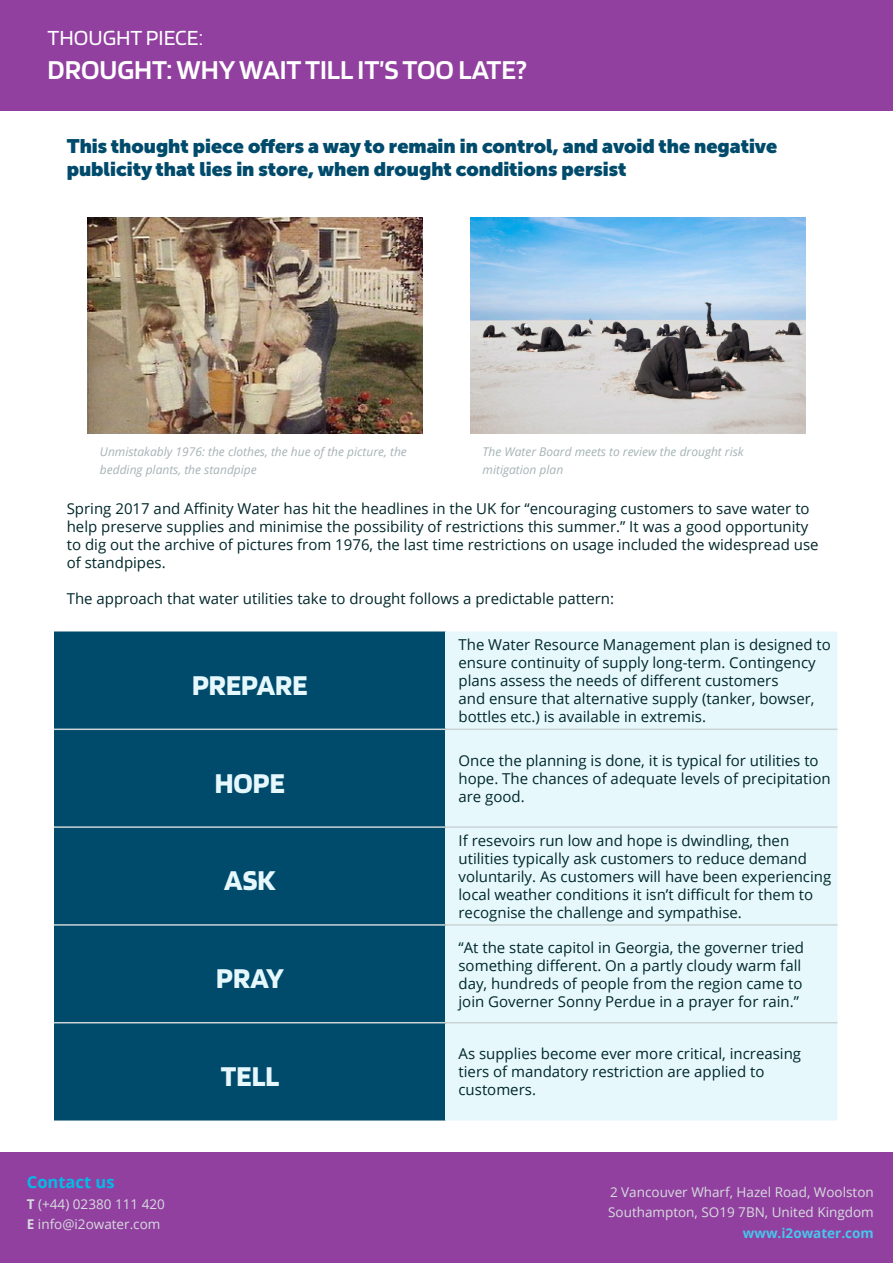
<style>
.page{position:relative;width:893px;height:1263px;background:#fff}
.page>*{position:absolute;margin:0;border:0;box-sizing:border-box;transform-origin:0 0}
.t1{font:700 30px "Blinker";color:#e6f8fc}
.t2{font:600 28.5px "Blinker";color:#fff}
.t3{font:22.5px "Blinker";color:#fff}
.t4{font:900 19.5px/23.4px "Museo Sans Display";color:#004b6c}
.t5{font:700 16.5px "Open Sans";color:#02bce8}
.t6{font:15px/18px "Open Sans";color:#00272b}
.t7{font:13.5px "Open Sans";color:#d6dddd}
.t8{font:700 13.5px "Open Sans";color:#45c7ec}
.t9{font:italic 12px/18px "Open Sans";color:#a6b3b5}
.s1{font-weight:700}
</style>
<div class="page">
<div style="left:0;top:0;width:893px;height:111px;background:#9240a0"></div>
<div style="left:0;top:1152px;width:893px;height:111px;background:#9240a0"></div>
<img style="left:88px;top:217px;width:335px;height:216px">
<img style="left:470px;top:217px;width:335px;height:216px">
<div style="left:54px;top:631px;width:391px;height:489px;background:#004b6c"></div>
<div style="left:446px;top:631px;width:391px;height:489px;background:#e6f8fc"></div>
<hr style="left:445px;top:631px;width:1px;height:97px;background:#e6f8fc">
<hr style="left:445px;top:730px;width:1px;height:96px;background:#e6f8fc">
<hr style="left:445px;top:828px;width:1px;height:96px;background:#e6f8fc">
<hr style="left:445px;top:926px;width:1px;height:96px;background:#e6f8fc">
<hr style="left:445px;top:1023px;width:1px;height:97px;background:#e6f8fc">
<hr style="left:54px;top:728px;width:392px;height:2px;background:#ccd4d5">
<hr style="left:446px;top:728px;width:391px;height:2px;background:#ccd4d5">
<hr style="left:54px;top:826px;width:392px;height:2px;background:#ccd4d5">
<hr style="left:446px;top:826px;width:391px;height:2px;background:#ccd4d5">
<hr style="left:54px;top:924px;width:392px;height:2px;background:#ccd4d5">
<hr style="left:446px;top:924px;width:391px;height:2px;background:#ccd4d5">
<hr style="left:54px;top:1022px;width:392px;height:1px;background:#ccd4d5">
<hr style="left:446px;top:1022px;width:391px;height:1px;background:#ccd4d5">
<p class="t3" style="left:48px;top:26px;width:157px">THOUGHT PIECE:</p>
<p class="t2" style="left:48px;top:55px;width:481px">DROUGHT: WHY WAIT TILL IT’S TOO LATE?</p>
<p class="t4" style="left:67px;top:134px;width:712px">This thought piece offers a way to remain in control, and avoid the negative publicity that lies in store, when drought conditions persist</p>
<p class="t9" style="left:100px;top:442px;width:308px">Unmistakably 1976: the clothes, the hue of the picture, the bedding plants, the standpipe</p>
<p class="t9" style="left:483px;top:442px;width:263px">The Water Board meets to review the drought risk mitigation plan</p>
<p class="t6" style="left:67px;top:499px;width:753px">Spring 2017 and Affinity Water has hit the headlines in the UK for “encouraging customers to save water to help preserve supplies and minimise the possibility of restrictions this summer.” It was a good opportunity to dig out the archive of pictures from 1976, the last time restrictions on usage included the widespread use of standpipes.</p>
<p class="t6" style="left:67px;top:589px;width:549px">The approach that water utilities take to drought follows a predictable pattern:</p>
<p class="t1" style="left:192px;top:669px;width:117px">PREPARE</p>
<p class="t1" style="left:215px;top:767px;width:72px">HOPE</p>
<p class="t1" style="left:224px;top:865px;width:53px">ASK</p>
<p class="t1" style="left:216px;top:963px;width:69px">PRAY</p>
<p class="t1" style="left:221px;top:1061px;width:60px">TELL</p>
<p class="t5" style="left:27px;top:1171px;width:89px">Contact us</p>
<p class="t7" style="left:27px;top:1195px;width:139px"><span class="s1">T</span> (+44) 02380 111 420</p>
<p class="t7" style="left:27px;top:1215px;width:135px"><span class="s1">E</span> info@i2owater.com</p>
<p class="t6" style="left:458px;top:635px;width:374px">The Water Resource Management plan is designed to ensure continuity of supply long-term. Contingency plans assess the needs of different customers</p>
<p class="t6" style="left:458px;top:689px;width:358px">and ensure that alternative supply (tanker, bowser, bottles etc.) is available in extremis.</p>
<p class="t6" style="left:458px;top:751px;width:374px">Once the planning is done, it is typical for utilities to hope. The chances of adequate levels of precipitation are good.</p>
<p class="t6" style="left:458px;top:831px;width:374px">If resevoirs run low and hope is dwindling, then utilities typically ask customers to reduce demand voluntarily. As customers will have been experiencing local weather conditions it isn’t difficult for them to recognise the challenge and sympathise.</p>
<p class="t6" style="left:458px;top:938px;width:347px">“At the state capitol in Georgia, the governer tried something different. On a partly cloudy warm fall day, hundreds of people from the region came to join Governer Sonny Perdue in a prayer for rain.”</p>
<p class="t6" style="left:458px;top:1044px;width:344px">As supplies become ever more critical, increasing tiers of mandatory restriction are applied to customers.</p>
<p class="t7" style="left:610px;top:1182px;width:265px">2 Vancouver Wharf, Hazel Road, Woolston</p>
<p class="t7" style="left:608px;top:1203px;width:267px">Southampton, SO19 7BN, United Kingdom</p>
<p class="t8" style="left:743px;top:1223px;width:132px">www.i2owater.com</p>
</div>
